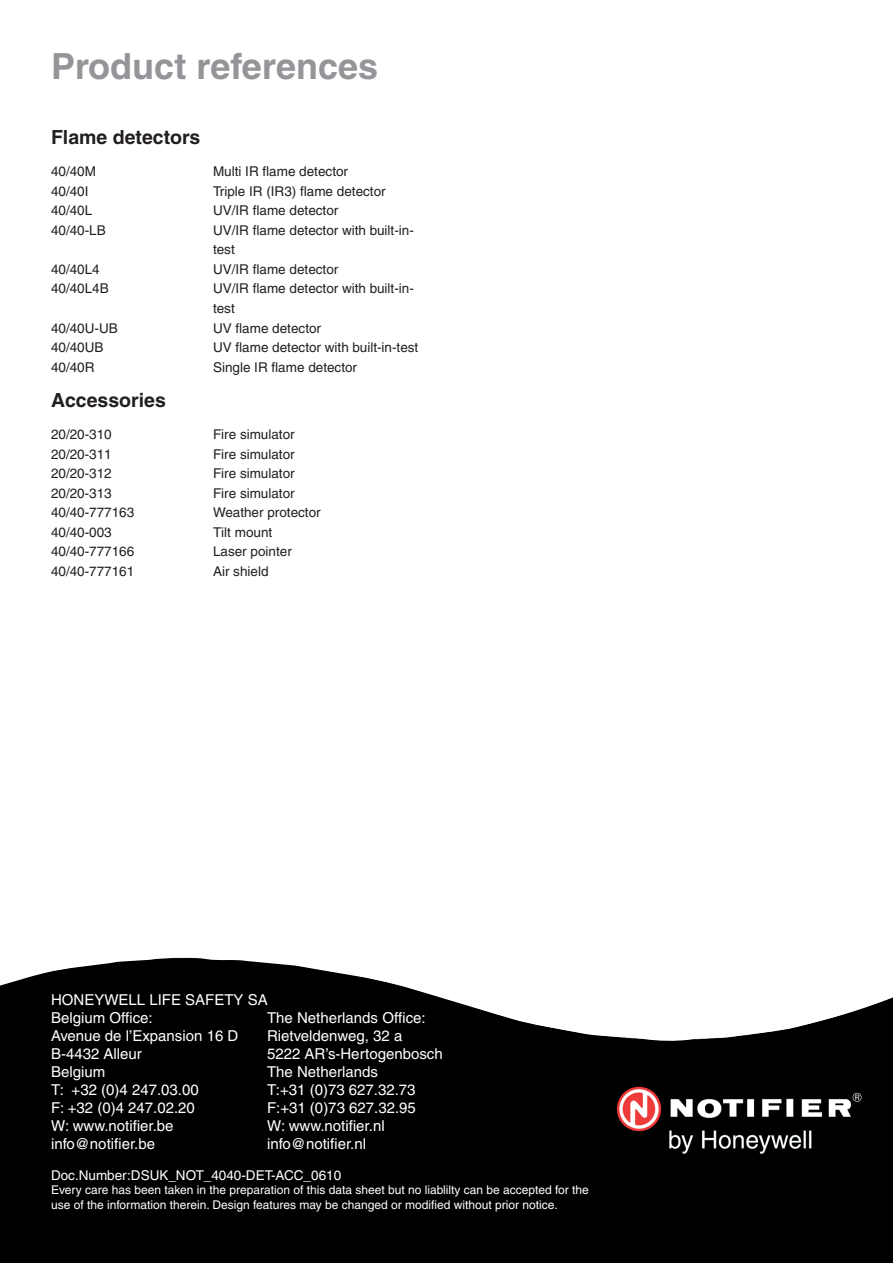
<style>
.page{position:relative;width:893px;height:1263px;background:#fff}
.page>*{position:absolute;margin:0;border:0;box-sizing:border-box;transform-origin:0 0}
.NOT_sub_header{font:700 36px "Helvetica";color:#939598}
.NOT_paragraph_header{font:700 19.5px "Helvetica";color:#231f20}
.NOT_adress{font:15px/18px "Helvetica";color:#fff}
.NOT_body_text{font:13.5px/19.5px "Helvetica";color:#231f20}
.NOT_date_docnr{font:13.5px/19.5px "Times New Roman";color:#fff}
.NOT_date_docnr-2{font:13.5px "Helvetica";color:#fff}
.NOT_date_docnr-3{font:12px/14.4px "Helvetica";color:#fff}
</style>
<div class="page">
<img style="left:0;top:957px;width:893px;height:306px">
<p class="NOT_sub_header" style="left:51px;top:44px;width:329px">Product references</p>
<p class="NOT_paragraph_header" style="left:51px;top:125px;width:151px">Flame detectors</p>
<p class="NOT_body_text" style="left:51px;top:162px;width:47px">40/40M</p>
<p class="NOT_body_text" style="left:213px;top:162px;width:137px">Multi IR flame detector</p>
<p class="NOT_body_text" style="left:51px;top:181px;width:39px">40/40I</p>
<p class="NOT_body_text" style="left:213px;top:181px;width:174px">Triple IR (IR3) flame detector</p>
<p class="NOT_body_text" style="left:51px;top:201px;width:43px">40/40L</p>
<p class="NOT_body_text" style="left:213px;top:201px;width:127px">UV/IR flame detector</p>
<p class="NOT_body_text" style="left:51px;top:220px;width:56px">40/40-LB</p>
<p class="NOT_body_text" style="left:213px;top:220px;width:202px">UV/IR flame detector with built-in&shy;test</p>
<p class="NOT_body_text" style="left:51px;top:259px;width:50px">40/40L4</p>
<p class="NOT_body_text" style="left:213px;top:259px;width:127px">UV/IR flame detector</p>
<p class="NOT_body_text" style="left:51px;top:279px;width:59px">40/40L4B</p>
<p class="NOT_body_text" style="left:213px;top:279px;width:202px">UV/IR flame detector with built-in&shy;test</p>
<p class="NOT_body_text" style="left:51px;top:318px;width:68px">40/40U-UB</p>
<p class="NOT_body_text" style="left:213px;top:318px;width:110px">UV flame detector</p>
<p class="NOT_body_text" style="left:51px;top:337px;width:54px">40/40UB</p>
<p class="NOT_body_text" style="left:213px;top:337px;width:207px">UV flame detector with built-in-test</p>
<p class="NOT_body_text" style="left:51px;top:357px;width:45px">40/40R</p>
<p class="NOT_body_text" style="left:213px;top:357px;width:146px">Single IR flame detector</p>
<p class="NOT_paragraph_header" style="left:51px;top:388px;width:116px">Accessories</p>
<p class="NOT_body_text" style="left:51px;top:424px;width:62px">20/20-310</p>
<p class="NOT_body_text" style="left:213px;top:424px;width:83px">Fire simulator</p>
<p class="NOT_body_text" style="left:51px;top:444px;width:62px">20/20-311</p>
<p class="NOT_body_text" style="left:213px;top:444px;width:83px">Fire simulator</p>
<p class="NOT_body_text" style="left:51px;top:463px;width:62px">20/20-312</p>
<p class="NOT_body_text" style="left:213px;top:463px;width:83px">Fire simulator</p>
<p class="NOT_body_text" style="left:51px;top:483px;width:62px">20/20-313</p>
<p class="NOT_body_text" style="left:213px;top:483px;width:83px">Fire simulator</p>
<p class="NOT_body_text" style="left:51px;top:502px;width:85px">40/40-777163</p>
<p class="NOT_body_text" style="left:213px;top:502px;width:109px">Weather protector</p>
<p class="NOT_body_text" style="left:51px;top:522px;width:62px">40/40-003</p>
<p class="NOT_body_text" style="left:213px;top:522px;width:61px">Tilt mount</p>
<p class="NOT_body_text" style="left:51px;top:541px;width:85px">40/40-777166</p>
<p class="NOT_body_text" style="left:213px;top:541px;width:80px">Laser pointer</p>
<p class="NOT_body_text" style="left:51px;top:561px;width:85px">40/40-777161</p>
<p class="NOT_body_text" style="left:213px;top:561px;width:57px">Air shield</p>
<p class="NOT_adress" style="left:51px;top:990px;width:218px">HONEYWELL LIFE SAFETY SA<br>Belgium Office:</p>
<p class="NOT_adress" style="left:267px;top:1008px;width:160px">The Netherlands Office:</p>
<p class="NOT_adress" style="left:51px;top:1026px;width:189px">Avenue de l’Expansion 16 D</p>
<p class="NOT_adress" style="left:267px;top:1026px;width:137px">Rietveldenweg, 32 a</p>
<p class="NOT_adress" style="left:51px;top:1044px;width:92px">B-4432 Alleur</p>
<p class="NOT_adress" style="left:267px;top:1044px;width:177px">5222 AR’s-Hertogenbosch</p>
<p class="NOT_adress" style="left:51px;top:1062px;width:56px">Belgium</p>
<p class="NOT_adress" style="left:267px;top:1062px;width:113px">The Netherlands</p>
<p class="NOT_adress" style="left:51px;top:1080px;width:149px">T: +32 (0)4 247.03.00</p>
<p class="NOT_adress" style="left:267px;top:1080px;width:150px">T:+31 (0)73 627.32.73</p>
<p class="NOT_adress" style="left:51px;top:1098px;width:145px">F: +32 (0)4 247.02.20</p>
<p class="NOT_adress" style="left:267px;top:1098px;width:150px">F:+31 (0)73 627.32.95</p>
<p class="NOT_adress" style="left:51px;top:1116px;width:124px">W: www.notifier.be</p>
<p class="NOT_adress" style="left:267px;top:1116px;width:119px">W: www.notifier.nl</p>
<p class="NOT_adress" style="left:51px;top:1134px;width:106px">info@notifier.be</p>
<p class="NOT_adress" style="left:267px;top:1134px;width:101px">info@notifier.nl</p>
<p class="NOT_date_docnr-2" style="left:51px;top:1167px;width:292px">Doc.Number:DSUK_NOT_4040-DET-ACC_0610</p>
<p class="NOT_date_docnr-3" style="left:51px;top:1183px;width:539px">Every care has been taken in the preparation of this data sheet but no liablilty can be accepted for the use of the information therein. Design features may be changed or modified without prior notice.</p>
<p class="NOT_date_docnr" style="left:51px;top:1167px;width:249px">Datum: 31/07/2009<br>Doc. nummer: PRNNL_NOT_B501AP_0109</p>
</div>
